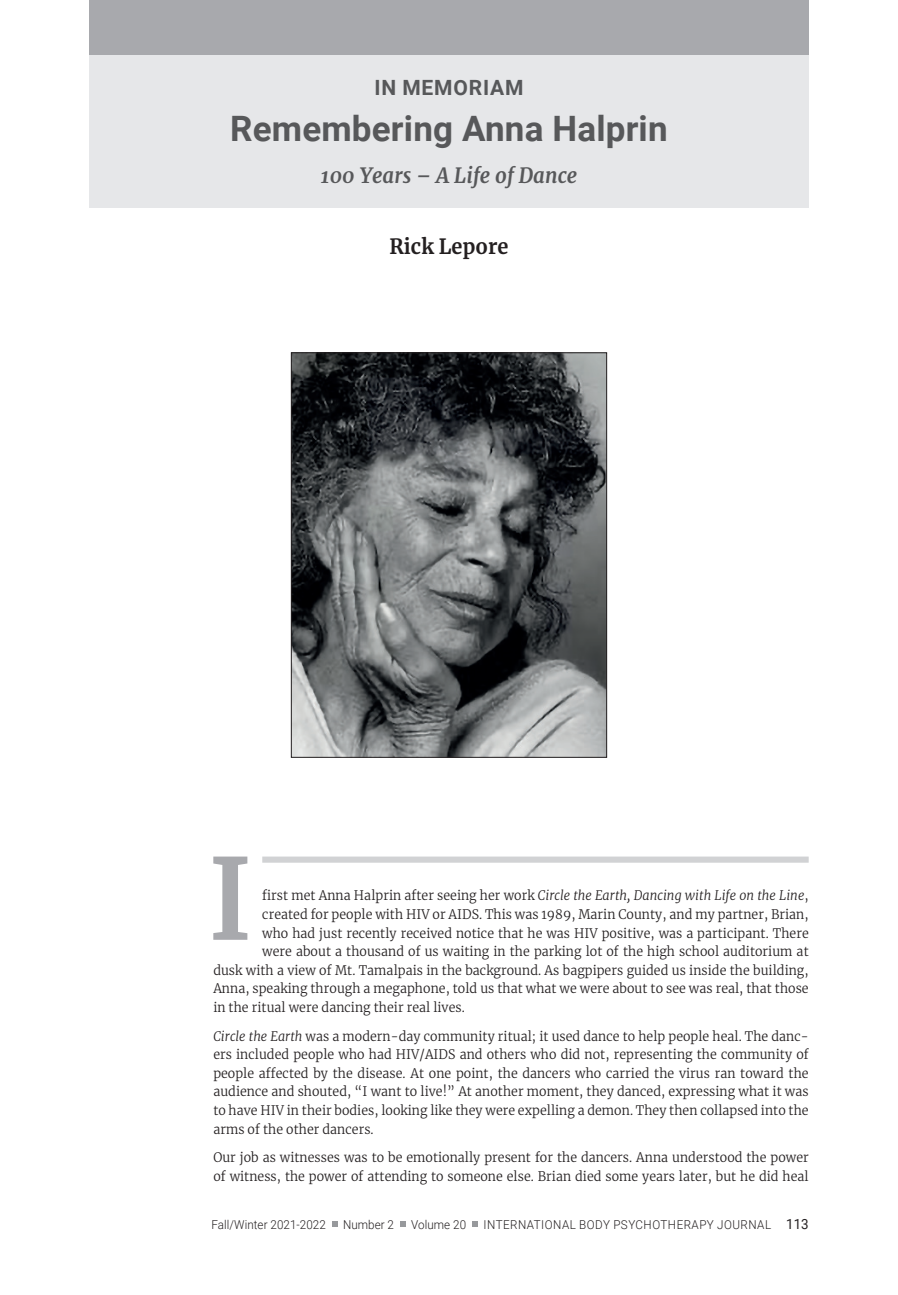
<style>
.page{position:relative;width:898px;height:1295px;background:#fff}
.page>*{position:absolute;margin:0;border:0;box-sizing:border-box;transform-origin:0 0}
.t1{font:700 35px "Roboto";letter-spacing:.005em;color:#57585a}
.Subtitle{font:italic 700 21px "Merriweather";letter-spacing:.005em;color:#57585a;scale:.95 1}
.Author_s_Names{font:700 21px "Merriweather";letter-spacing:.005em;color:#231f20;scale:.95 1}
.t2{font:700 21px "Roboto";letter-spacing:.04em;color:#57585a}
.Body_Text{font:300 13.12px/18.6px "Merriweather";letter-spacing:.005em;color:#231f20;text-align:justify;scale:.95 1}
.Body_Text-2{font:italic 300 13.12px "Merriweather";letter-spacing:.005em;color:#231f20;scale:.95 1}
.t3{font:300 12.25px "Roboto";letter-spacing:.025em;color:#231f20;scale:.95 1}
.t4{font:300 12.25px "Roboto";letter-spacing:.005em;color:#231f20;scale:.95 1}
.s1{font-style:normal}
.s2{font-style:italic}
.s3{font-weight:400;font-size:14px}
</style>
<div class="page">
<svg style="left:332px;top:1221px;width:5px;height:6px"></svg>
<svg style="left:400px;top:1221px;width:5px;height:6px"></svg>
<svg style="left:472px;top:1221px;width:5px;height:6px"></svg>
<div style="left:89px;top:15px;width:720px;height:193px;background:#e6e7e9"></div>
<div style="left:89px;top:0;width:720px;height:55px;background:#a8a9ad"></div>
<img style="left:293px;top:354px;width:312px;height:401px">
<div style="left:291px;top:352px;width:316px;height:405px;border:1px solid #231f20"></div>
<div style="left:262px;top:856px;width:547px;height:7px;background:#d1d2d4"></div>
<svg style="left:213px;top:856px;width:34px;height:84px"></svg>
<p class="t2" style="left:374px;top:73px;width:151px">IN MEMORIAM</p>
<p class="t1" style="left:230px;top:104px;width:439px">Remembering Anna Halprin</p>
<p class="Subtitle" style="left:321px;top:161px;width:272px">100 Years – A Life of Dance</p>
<p class="Author_s_Names" style="left:389px;top:231px;width:127px">Rick Lepore</p>
<p class="Body_Text-2" style="left:262px;top:886px;width:577px"><span class="s1">first met Anna Halprin after seeing her work</span> Circle the Earth, Dancing with Life on the Line<span class="s1">,</span></p>
<p class="Body_Text" style="left:262px;top:904px;width:577px">created for people with HIV or AIDS. This was 1989, Marin County, and my partner, Brian,</p>
<p class="Body_Text" style="left:262px;top:923px;width:577px">who had just recently received notice that he was HIV positive, was a participant. There</p>
<p class="Body_Text" style="left:262px;top:942px;width:577px">were about a thousand of us waiting in the parking lot of the high school auditorium at</p>
<p class="Body_Text" style="left:213px;top:960px;width:628px">dusk with a view of Mt. Tamalpais in the background. As bagpipers guided us inside the building,</p>
<p class="Body_Text" style="left:213px;top:979px;width:628px">Anna, speaking through a megaphone, told us that what we were about to see was real, that those</p>
<p class="Body_Text" style="left:213px;top:997px;width:266px">in the ritual were dancing their real lives.</p>
<p class="Body_Text" style="left:213px;top:1026px;width:628px"><span class="s2">Circle the Earth</span> was a modern-day community ritual; it used dance to help people heal. The danc&shy;ers included people who had HIV/AIDS and others who did not, representing the community of people affected by the disease. At one point, the dancers who carried the virus ran toward the audience and shouted, “I want to live!” At another moment, they danced, expressing what it was to have HIV in their bodies, looking like they were expelling a demon. They then collapsed into the arms of the other dancers.</p>
<p class="Body_Text" style="left:213px;top:1148px;width:628px">Our job as witnesses was to be emotionally present for the dancers. Anna understood the power of witness, the power of attending to someone else. Brian died some years later, but he did heal</p>
<p class="t4" style="left:211px;top:1215px;width:122px">Fall/Winter 2021-2022</p>
<p class="t3" style="left:343px;top:1215px;width:55px">Number 2</p>
<p class="t4" style="left:411px;top:1215px;width:59px">Volume 20</p>
<p class="t3" style="left:483px;top:1215px;width:344px">INTERNATIONAL BODY PSYCHOTHERAPY JOURNAL <span class="s3">113</span></p>
</div>
